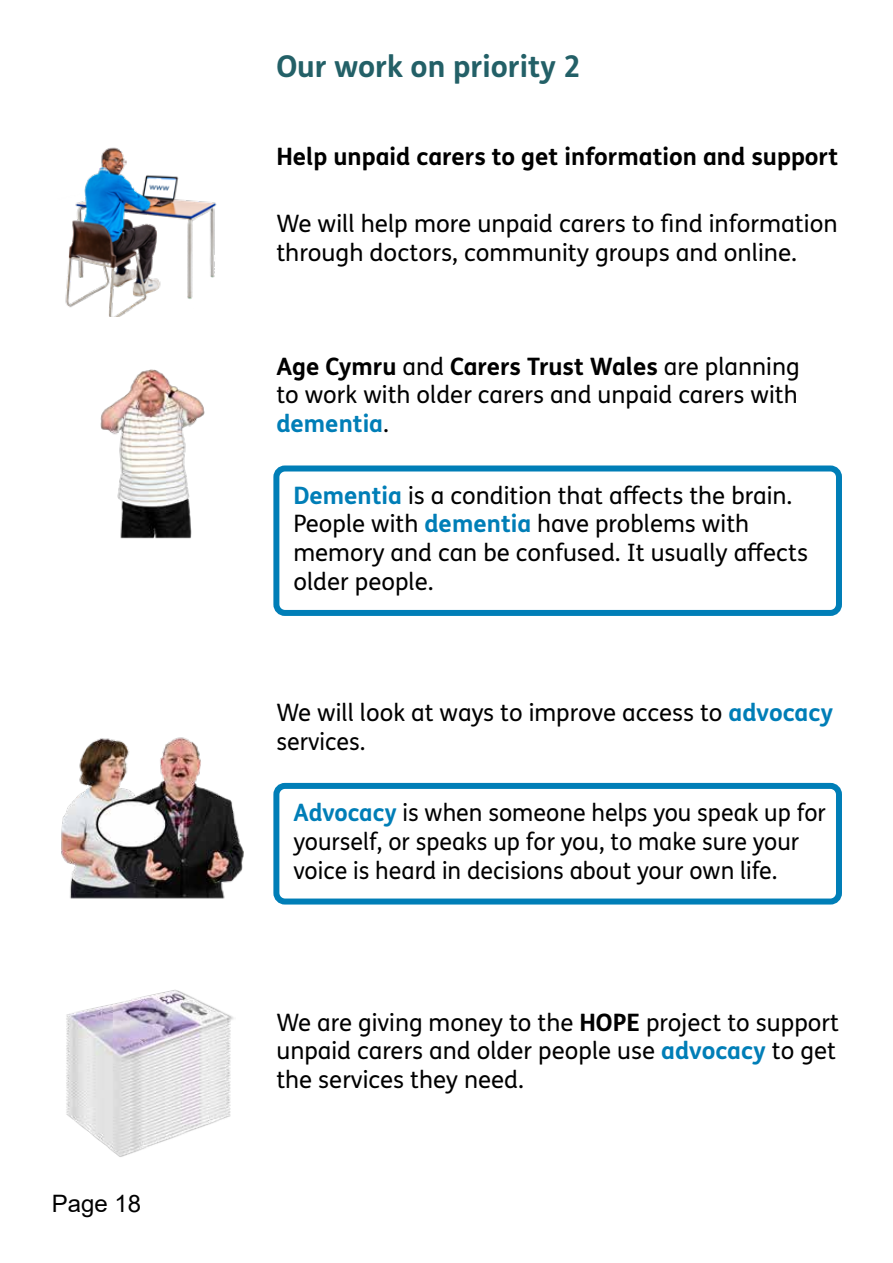
<style>
.page{position:relative;width:893px;height:1263px;background:#fff}
.page>*{position:absolute;margin:0;border:0;box-sizing:border-box;transform-origin:0 0}
.t1{font:700 30px "FS Me Pro";color:#236067}
.t2{font:24px/28.8px "FS Me Pro";color:#000}
.t3{font:700 24px "FS Me Pro";color:#000}
.t4{font:24px "Arial";color:#000}
.s1{font-weight:700}
.s2{font-weight:700;color:#007eb7}
</style>
<div class="page">
<img style="left:65px;top:147px;width:152px;height:169px">
<img style="left:100px;top:369px;width:105px;height:170px">
<div style="left:273px;top:465px;width:569px;height:151px;border:6px solid #007eb7;border-radius:9px"></div>
<img style="left:66px;top:989px;width:168px;height:168px">
<div style="left:273px;top:783px;width:569px;height:121px;border:6px solid #007eb7;border-radius:9px"></div>
<img style="left:62px;top:737px;width:181px;height:162px">
<p class="t4" style="left:52px;top:1187px;width:91px">Page 18</p>
<h2 class="t1" style="left:276px;top:43px;width:306px">Our work on priority 2</h2>
<p class="t3" style="left:276px;top:138px;width:563px">Help unpaid carers to get information and support</p>
<p class="t2" style="left:276px;top:209px;width:563px">We will help more unpaid carers to fnd information through doctors, community groups and online.</p>
<p class="t2" style="left:276px;top:351px;width:525px;text-align:justify"><span class="s1">Age Cymru</span> and <span class="s1">Carers Trust Wales</span> are planning to work with older carers and unpaid carers with <span class="s2">dementia</span>.</p>
<p class="t2" style="left:293px;top:480px;width:516px"><span class="s2">Dementia</span> is a condition that afects the brain.<br>People with <span class="s2">dementia</span> have problems with memory and can be confused. It usually afects older people.</p>
<p class="t2" style="left:276px;top:697px;width:558px">We will look at ways to improve access to <span class="s2">advocacy </span>services.</p>
<p class="t2" style="left:293px;top:798px;width:534px"><span class="s2">Advocacy</span> is when someone helps you speak up for yourself, or speaks up for you, to make sure your voice is heard in decisions about your own life.</p>
<p class="t2" style="left:276px;top:1007px;width:564px">We are giving money to the <span class="s1">HOPE</span> project to support unpaid carers and older people use <span class="s2">advocacy</span> to get the services they need.</p>
</div>
